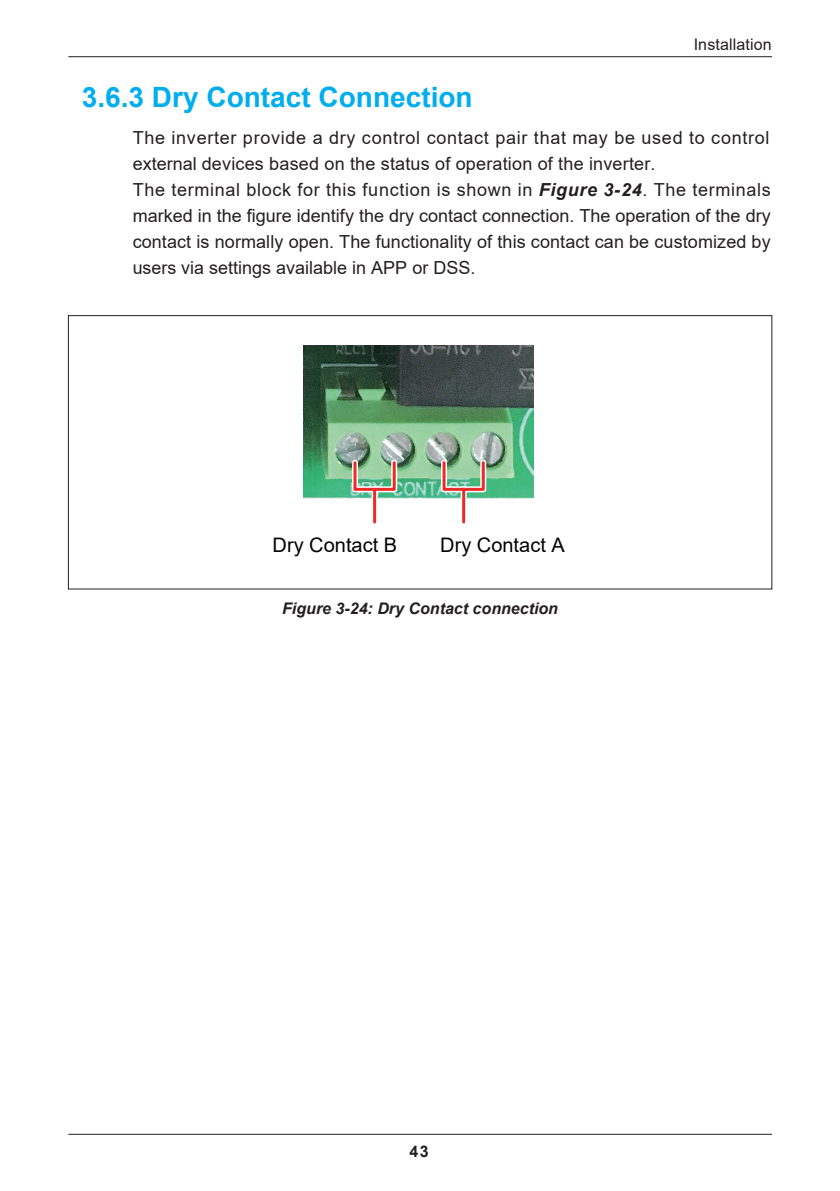
<style>
.page{position:relative;width:840px;height:1191px;background:#fff}
.page>*{position:absolute;margin:0;border:0;box-sizing:border-box;transform-origin:0 0}
.t1{font:700 28px "Arial";color:#00aeef}
.t2{font:20px "Arial";color:#030303}
.t3{font:18px/26px "Arial";letter-spacing:.005em;color:#231f20}
.t4{font:italic 700 16px "Arial";color:#231f20}
.t5{font:16px "Arial";letter-spacing:.01em;color:#231f20}
.t6{font:700 16px "Arial";color:#231f20}
.s1{font-weight:700;font-style:italic}
</style>
<div class="page">
<div style="left:68px;top:315px;width:704px;height:274px;border:1px solid #231f20"></div>
<img style="left:304px;top:346px;width:229px;height:152px">
<svg style="left:350px;top:458px;width:48px;height:36px"></svg>
<div style="left:371px;top:486px;width:6px;height:39px;border:3px solid #fff;border-radius:2px"></div>
<div style="left:353px;top:461px;width:42px;height:30px;border:3px solid #ee2a29"></div>
<hr style="left:373px;top:489px;width:3px;height:33px;background:#ee2a29">
<svg style="left:439px;top:458px;width:48px;height:36px"></svg>
<div style="left:460px;top:486px;width:6px;height:39px;border:3px solid #fff;border-radius:2px"></div>
<div style="left:442px;top:461px;width:42px;height:30px;border:3px solid #ee2a29"></div>
<hr style="left:462px;top:489px;width:3px;height:33px;background:#ee2a29">
<hr style="left:68px;top:1133px;width:703px;height:1px;background:#231f20">
<hr style="left:68px;top:56px;width:703px;height:1px;background:#231f20">
<h1 class="t1" style="left:82px;top:78px;width:392px">3.6.3 Dry Contact Connection</h1>
<p class="t5" style="left:693px;top:33px;width:80px">Installation</p>
<p class="t3" style="left:133px;top:124px;width:639px">The inverter provide a dry control contact pair that may be used to control external devices based on the status of operation of the inverter.<br>The terminal block for this function is shown in <span class="s1">Figure 3-24</span>. The terminals marked in the figure identify the dry contact connection. The operation of the dry contact is normally open. The functionality of this contact can be customized by users via settings available in APP or DSS.</p>
<p class="t2" style="left:272px;top:531px;width:126px">Dry Contact B</p>
<p class="t2" style="left:440px;top:531px;width:126px">Dry Contact A</p>
<p class="t4" style="left:282px;top:597px;width:277px">Figure 3-24: Dry Contact connection</p>
<p class="t6" style="left:409px;top:1140px;width:21px">43</p>
</div>
